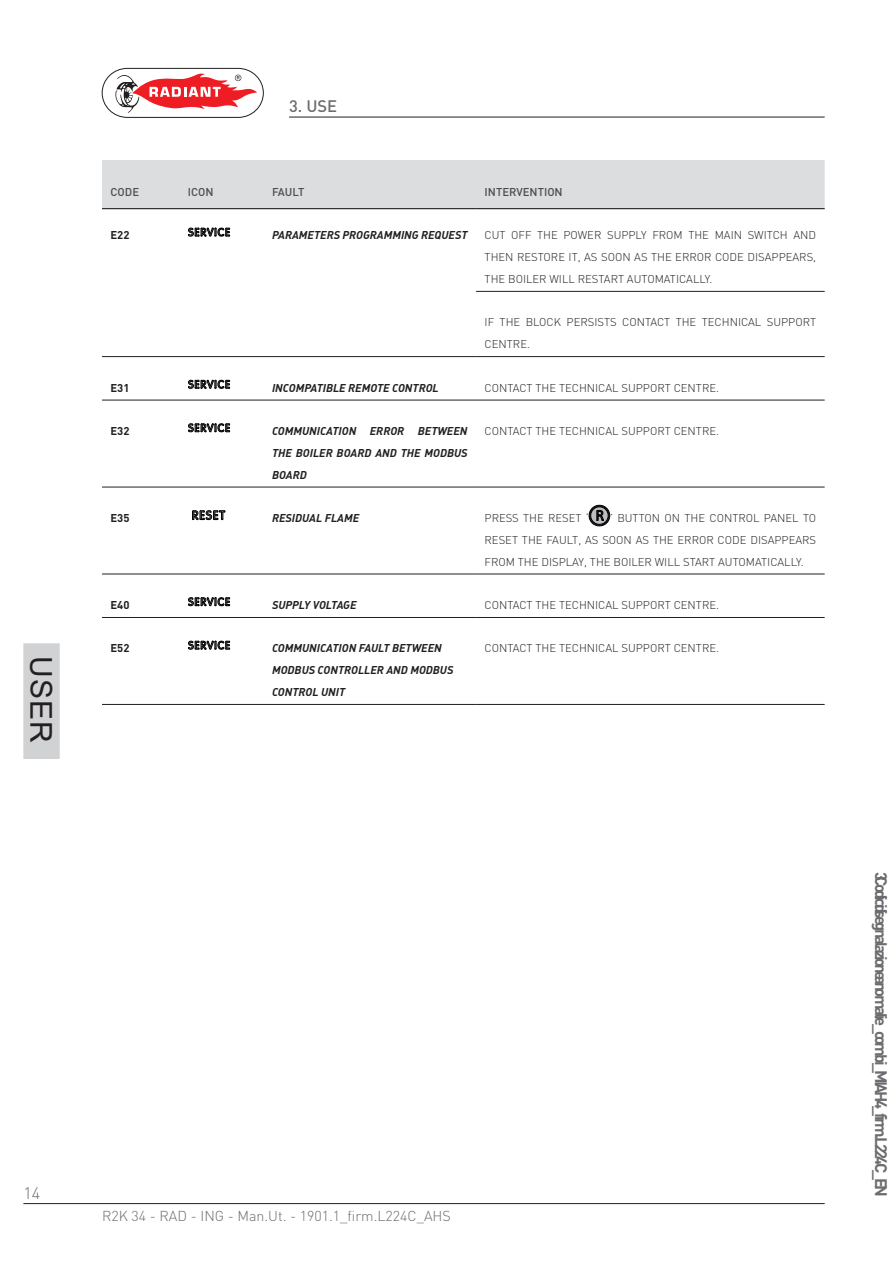
<style>
.page{position:relative;width:893px;height:1263px;background:#fff}
.page>*{position:absolute;margin:0;border:0;box-sizing:border-box;transform-origin:0 0}
.t1{font:30px "Arial";color:#231f20}
.t2{font:700 16.5px "DIN";letter-spacing:-.16em;color:#6c6d70}
.t3{font:500 16.5px "DIN";color:#6c6d70}
.t4{font:300 16.5px "DIN";color:#6c6d70}
.t5{font:300 14.25px "DIN";color:#6c6d70}
.t6{font:300 11.25px/21.8px "DIN";color:#231f20;text-align:justify}
.t7{font:11.25px/21.8px "DIN Bold Italic Alt";color:#231f20;text-align:justify}
.t8{font:500 11.25px "DIN";color:#4b4c4d}
.t9{font:700 11.25px "DIN";color:#231f20}
</style>
<div class="page">
<hr style="left:23px;top:1203px;width:802px;height:1px;background:#231f20">
<hr style="left:289px;top:117px;width:536px;height:1px;background:#231f20">
<svg style="left:102px;top:68px;width:162px;height:50px"></svg>
<div style="left:24px;top:644px;width:35px;height:114px;background:#d1d2d4"></div>
<div style="left:23px;top:643px;width:37px;height:116px;border:2px solid #d1d2d4"></div>
<div style="left:102px;top:160px;width:723px;height:48px;background:#dcdddf"></div>
<hr style="left:102px;top:208px;width:374px;height:1px;background:#231f20">
<hr style="left:476px;top:208px;width:349px;height:1px;background:#231f20">
<hr style="left:476px;top:291px;width:349px;height:1px;background:#231f20">
<hr style="left:102px;top:356px;width:374px;height:1px;background:#231f20">
<hr style="left:476px;top:356px;width:349px;height:1px;background:#231f20">
<hr style="left:102px;top:400px;width:374px;height:1px;background:#231f20">
<hr style="left:476px;top:400px;width:349px;height:1px;background:#231f20">
<hr style="left:102px;top:487px;width:374px;height:1px;background:#231f20">
<hr style="left:476px;top:487px;width:349px;height:1px;background:#231f20">
<hr style="left:102px;top:574px;width:374px;height:1px;background:#231f20">
<hr style="left:476px;top:574px;width:349px;height:1px;background:#231f20">
<hr style="left:102px;top:617px;width:374px;height:1px;background:#231f20">
<hr style="left:476px;top:617px;width:349px;height:1px;background:#231f20">
<hr style="left:102px;top:704px;width:374px;height:1px;background:#231f20">
<hr style="left:476px;top:704px;width:349px;height:1px;background:#231f20">
<svg style="left:188px;top:228px;width:42px;height:9px"></svg>
<svg style="left:188px;top:380px;width:42px;height:9px"></svg>
<svg style="left:188px;top:423px;width:42px;height:10px"></svg>
<svg style="left:192px;top:510px;width:33px;height:10px"></svg>
<svg style="left:589px;top:505px;width:21px;height:21px"></svg>
<svg style="left:188px;top:597px;width:42px;height:9px"></svg>
<svg style="left:188px;top:641px;width:42px;height:9px"></svg>
<h1 class="t1" style="left:58px;top:656px;width:88px;rotate:90deg">USER</h1>
<h2 class="t3" style="left:289px;top:96px;width:50px">3. USE</h2>
<p class="t8" style="left:111px;top:185px;width:30px">CODE</p>
<p class="t8" style="left:188px;top:185px;width:27px">ICON</p>
<p class="t8" style="left:272px;top:185px;width:34px">FAULT</p>
<p class="t8" style="left:485px;top:185px;width:80px">INTERVENTION</p>
<p class="t9" style="left:111px;top:231px;width:21px">E22</p>
<p class="t7" style="left:272px;top:226px;width:197px">PARAMETERS PROGRAMMING REQUEST</p>
<p class="t6" style="left:485px;top:226px;width:333px">CUT OFF THE POWER SUPPLY FROM THE MAIN SWITCH AND THEN RESTORE IT, AS SOON AS THE ERROR CODE DISAPPEARS, THE BOILER WILL RESTART AUTOMATICALLY.</p>
<p class="t6" style="left:485px;top:313px;width:333px">IF THE BLOCK PERSISTS CONTACT THE TECHNICAL SUPPORT<br>CENTRE.</p>
<p class="t9" style="left:111px;top:383px;width:21px">E31</p>
<p class="t7" style="left:272px;top:378px;width:168px">INCOMPATIBLE REMOTE CONTROL</p>
<p class="t6" style="left:485px;top:378px;width:236px">CONTACT THE TECHNICAL SUPPORT CENTRE.</p>
<p class="t9" style="left:111px;top:427px;width:21px">E32</p>
<p class="t7" style="left:272px;top:421px;width:197px">COMMUNICATION ERROR BETWEEN THE BOILER BOARD AND THE MODBUS BOARD</p>
<p class="t6" style="left:485px;top:421px;width:236px">CONTACT THE TECHNICAL SUPPORT CENTRE.</p>
<p class="t9" style="left:111px;top:514px;width:21px">E35</p>
<p class="t7" style="left:272px;top:508px;width:89px">RESIDUAL FLAME</p>
<p class="t6" style="left:485px;top:508px;width:106px">PRESS THE RESET ‘</p>
<p class="t6" style="left:485px;top:508px;width:333px;text-indent:125px">’ BUTTON ON THE CONTROL PANEL TO RESET THE FAULT, AS SOON AS THE ERROR CODE DISAPPEARS FROM THE DISPLAY, THE BOILER WILL START AUTOMATICALLY.</p>
<p class="t9" style="left:111px;top:601px;width:21px">E40</p>
<p class="t7" style="left:272px;top:595px;width:86px">SUPPLY VOLTAGE</p>
<p class="t6" style="left:485px;top:595px;width:236px">CONTACT THE TECHNICAL SUPPORT CENTRE.</p>
<p class="t9" style="left:111px;top:644px;width:21px">E52</p>
<p class="t7" style="left:272px;top:639px;width:183px;text-align:left">COMMUNICATION FAULT BETWEEN<br>MODBUS CONTROLLER AND MODBUS<br>CONTROL UNIT</p>
<p class="t6" style="left:485px;top:639px;width:236px">CONTACT THE TECHNICAL SUPPORT CENTRE.</p>
<h2 class="t4" style="left:23px;top:1187px;width:18px">14</h2>
<p class="t5" style="left:102px;top:1210px;width:350px">R2K 34 - RAD - ING - Man.Ut. - 1901.1_firm.L224C_AHS</p>
<h2 class="t2" style="left:887px;top:872px;width:327px;rotate:90deg">3 Codicidisegnalazione anomalie_combi_MIAH4_firm.L224C_EN</h2>
</div>
